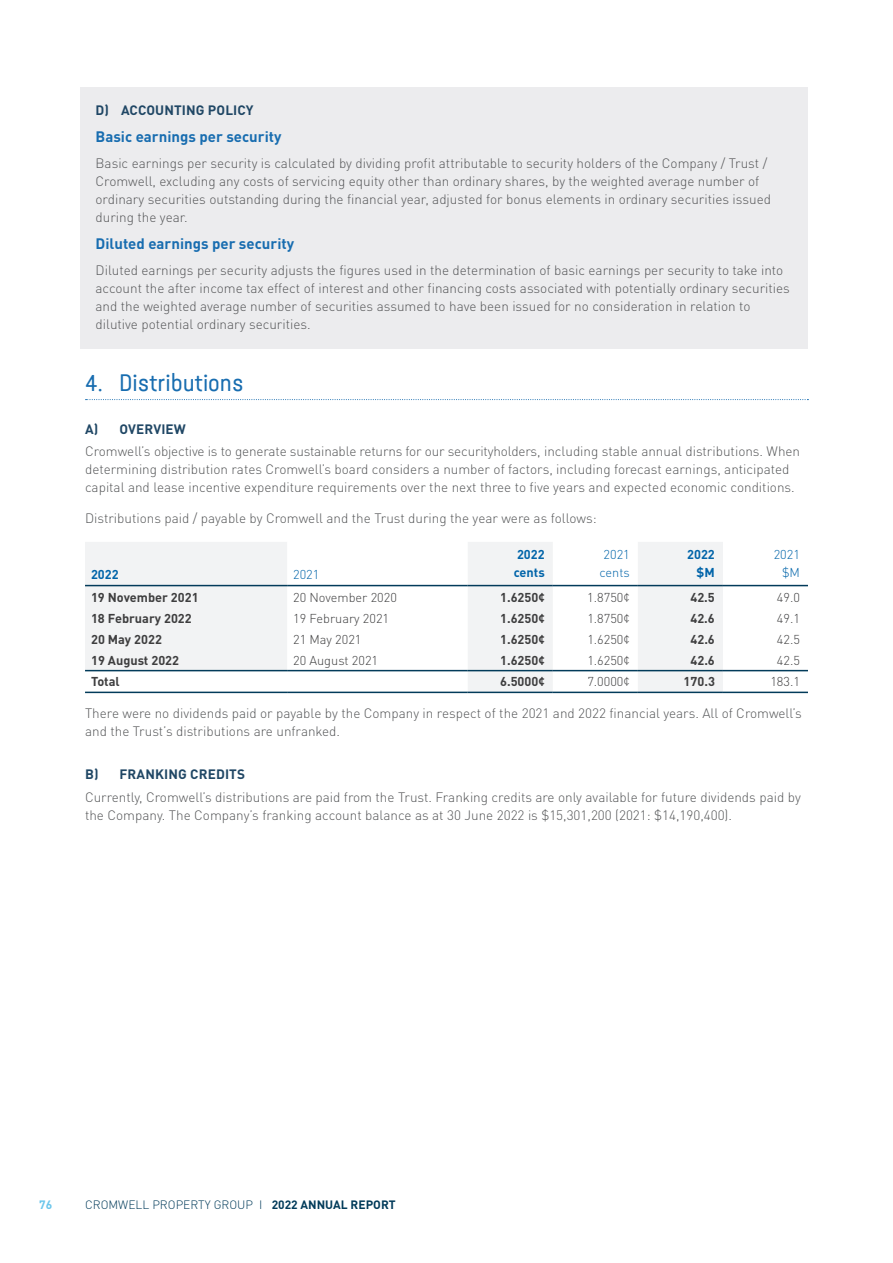
<style>
.page{position:relative;width:893px;height:1263px;background:#fff}
.page>*{position:absolute;margin:0;border:0;box-sizing:border-box;transform-origin:0 0}
.t1{font:24px "Van Condensed W01";color:#186db0}
.Front_Section_Paragr{font:700 15px "DINOT";color:#186db0}
.Front_Section_Paragr-2{font:300 13.5px/18px "DINOT";color:#545557}
.PVB__Heading_3{font:700 13.5px "DINOT";letter-spacing:.01em;color:#204765}
.Front_Section_Paragr-3{font:700 13.5px "DINOT";letter-spacing:.01em;color:#204765}
._2022_Table_Right_No{font:300 12.75px "DINOT";color:#3e3e3f}
._2022_Table_Right_No-2{font:700 12.75px "DINOT";color:#3e3e3f}
._2022_Table_L{font:700 12.75px "DINOT";color:#3e3e3f}
._2022_Table_Right_He{font:700 12.75px/18px "DINOT";color:#0164a9}
._2022_Table_Right_He-2{font:300 12.75px/18px "DINOT";color:#0164a9;text-align:center}
._2022_Table_Left_hea{font:700 12.75px "DINOT";color:#0164a9}
._2022_Table_Left_hea-2{font:300 12.75px "DINOT";color:#0164a9}
.t2{font:300 12px "DIN";color:#023b5a}
.t3{font:700 12px "DIN";color:#6bc6eb}
.s1{font-weight:700}
</style>
<div class="page">
<div style="left:81px;top:88px;width:727px;height:47px;background:#ececee"></div>
<div style="left:81px;top:113px;width:727px;height:49px;background:#ececee"></div>
<div style="left:81px;top:141px;width:727px;height:101px;background:#ececee"></div>
<div style="left:81px;top:220px;width:727px;height:49px;background:#ececee"></div>
<div style="left:81px;top:248px;width:727px;height:101px;background:#ececee"></div>
<svg style="left:86px;top:399px;width:722px;height:1px"></svg>
<svg style="left:85px;top:542px;width:638px;height:128px;fill:#f2f3f4"></svg>
<svg style="left:468px;top:671px;width:255px;height:21px"></svg>
<hr style="left:85px;top:670px;width:202px;height:1px;background:#023b5a">
<hr style="left:287px;top:670px;width:181px;height:1px;background:#023b5a">
<hr style="left:468px;top:670px;width:85px;height:1px;background:#023b5a">
<hr style="left:553px;top:670px;width:85px;height:1px;background:#023b5a">
<hr style="left:638px;top:670px;width:85px;height:1px;background:#023b5a">
<hr style="left:723px;top:670px;width:85px;height:1px;background:#023b5a">
<hr style="left:85px;top:692px;width:202px;height:1px;background:#023b5a">
<hr style="left:287px;top:692px;width:181px;height:1px;background:#023b5a">
<hr style="left:468px;top:692px;width:85px;height:1px;background:#023b5a">
<hr style="left:553px;top:692px;width:85px;height:1px;background:#023b5a">
<hr style="left:638px;top:692px;width:85px;height:1px;background:#023b5a">
<hr style="left:723px;top:692px;width:85px;height:1px;background:#023b5a">
<hr style="left:85px;top:585px;width:202px;height:1px;background:#023b5a">
<hr style="left:287px;top:585px;width:181px;height:1px;background:#023b5a">
<hr style="left:468px;top:585px;width:85px;height:1px;background:#023b5a">
<hr style="left:553px;top:585px;width:85px;height:1px;background:#023b5a">
<hr style="left:638px;top:585px;width:85px;height:1px;background:#023b5a">
<hr style="left:723px;top:585px;width:85px;height:1px;background:#023b5a">
<p class="Front_Section_Paragr-3" style="left:96px;top:101px;width:160px">D) ACCOUNTING POLICY</p>
<p class="Front_Section_Paragr" style="left:96px;top:126px;width:187px">Basic earnings per security</p>
<p class="Front_Section_Paragr-2" style="left:96px;top:154px;width:677px">Basic earnings per security is calculated by dividing profit attributable to security holders of the Company / Trust / Cromwell, excluding any costs of servicing equity other than ordinary shares, by the weighted average number of ordinary securities outstanding during the financial year, adjusted for bonus elements in ordinary securities issued during the year.</p>
<p class="Front_Section_Paragr" style="left:96px;top:233px;width:200px">Diluted earnings per security</p>
<p class="Front_Section_Paragr-2" style="left:96px;top:261px;width:696px">Diluted earnings per security adjusts the figures used in the determination of basic earnings per security to take into account the after income tax effect of interest and other financing costs associated with potentially ordinary securities and the weighted average number of securities assumed to have been issued for no consideration in relation to dilutive potential ordinary securities.</p>
<p class="t1" style="left:85px;top:369px;width:160px">4. Distributions</p>
<p class="PVB__Heading_3" style="left:85px;top:420px;width:102px">A) OVERVIEW</p>
<p class="Front_Section_Paragr-2" style="left:85px;top:442px;width:717px">Cromwell’s objective is to generate sustainable returns for our securityholders, including stable annual distributions. When determining distribution rates Cromwell’s board considers a number of factors, including forecast earnings, anticipated capital and lease incentive expenditure requirements over the next three to five years and expected economic conditions.</p>
<p class="Front_Section_Paragr-2" style="left:85px;top:509px;width:513px">Distributions paid / payable by Cromwell and the Trust during the year were as follows:</p>
<p class="_2022_Table_Left_hea" style="left:91px;top:566px;width:29px">2022</p>
<p class="_2022_Table_Left_hea-2" style="left:293px;top:567px;width:28px">2021</p>
<p class="_2022_Table_Right_He" style="left:514px;top:545px;width:33px">2022 cents</p>
<p class="_2022_Table_Right_He-2" style="left:599px;top:545px;width:32px">2021 cents</p>
<p class="_2022_Table_Right_He" style="left:687px;top:545px;width:29px;text-align:right">2022 $M</p>
<p class="_2022_Table_Right_He-2" style="left:774px;top:545px;width:28px;text-align:right">2021 $M</p>
<p class="_2022_Table_L" style="left:91px;top:589px;width:109px">19 November 2021</p>
<p class="_2022_Table_Right_No" style="left:293px;top:589px;width:105px">20 November 2020</p>
<p class="_2022_Table_Right_No-2" style="left:500px;top:589px;width:46px">1.6250¢</p>
<p class="_2022_Table_Right_No" style="left:587px;top:589px;width:44px">1.8750¢</p>
<p class="_2022_Table_Right_No-2" style="left:690px;top:589px;width:26px">42.5</p>
<p class="_2022_Table_Right_No" style="left:777px;top:589px;width:25px">49.0</p>
<p class="_2022_Table_L" style="left:91px;top:610px;width:102px">18 February 2022</p>
<p class="_2022_Table_Right_No" style="left:293px;top:610px;width:98px">19 February 2021</p>
<p class="_2022_Table_Right_No-2" style="left:500px;top:610px;width:46px">1.6250¢</p>
<p class="_2022_Table_Right_No" style="left:587px;top:610px;width:44px">1.8750¢</p>
<p class="_2022_Table_Right_No-2" style="left:690px;top:610px;width:26px">42.6</p>
<p class="_2022_Table_Right_No" style="left:777px;top:610px;width:25px">49.1</p>
<p class="_2022_Table_L" style="left:91px;top:631px;width:72px">20 May 2022</p>
<p class="_2022_Table_Right_No" style="left:293px;top:632px;width:70px">21 May 2021</p>
<p class="_2022_Table_Right_No-2" style="left:500px;top:631px;width:46px">1.6250¢</p>
<p class="_2022_Table_Right_No" style="left:587px;top:632px;width:44px">1.6250¢</p>
<p class="_2022_Table_Right_No-2" style="left:690px;top:631px;width:26px">42.6</p>
<p class="_2022_Table_Right_No" style="left:777px;top:632px;width:25px">42.5</p>
<p class="_2022_Table_L" style="left:91px;top:652px;width:90px">19 August 2022</p>
<p class="_2022_Table_Right_No" style="left:293px;top:653px;width:86px">20 August 2021</p>
<p class="_2022_Table_Right_No-2" style="left:500px;top:652px;width:46px">1.6250¢</p>
<p class="_2022_Table_Right_No" style="left:587px;top:653px;width:44px">1.6250¢</p>
<p class="_2022_Table_Right_No-2" style="left:690px;top:652px;width:26px">42.6</p>
<p class="_2022_Table_Right_No" style="left:777px;top:653px;width:25px">42.5</p>
<p class="_2022_Table_L" style="left:91px;top:673px;width:30px">Total</p>
<p class="_2022_Table_Right_No-2" style="left:500px;top:673px;width:46px">6.5000¢</p>
<p class="_2022_Table_Right_No" style="left:587px;top:674px;width:44px">7.0000¢</p>
<p class="_2022_Table_Right_No-2" style="left:684px;top:673px;width:33px">170.3</p>
<p class="_2022_Table_Right_No" style="left:770px;top:674px;width:31px">183.1</p>
<p class="Front_Section_Paragr-2" style="left:85px;top:704px;width:718px">There were no dividends paid or payable by the Company in respect of the 2021 and 2022 financial years. All of Cromwell’s and the Trust’s distributions are unfranked.</p>
<p class="PVB__Heading_3" style="left:85px;top:766px;width:161px">B) FRANKING CREDITS</p>
<p class="Front_Section_Paragr-2" style="left:85px;top:788px;width:717px">Currently, Cromwell’s distributions are paid from the Trust. Franking credits are only available for future dividends paid by the Company. The Company’s franking account balance as at 30 June 2022 is $15,301,200 (2021: $14,190,400).</p>
<p class="t3" style="left:39px;top:1197px;width:15px">76</p>
<p class="t2" style="left:85px;top:1197px;width:312px">CROMWELL PROPERTY GROUP I <span class="s1">2022 ANNUAL REPORT</span></p>
</div>
